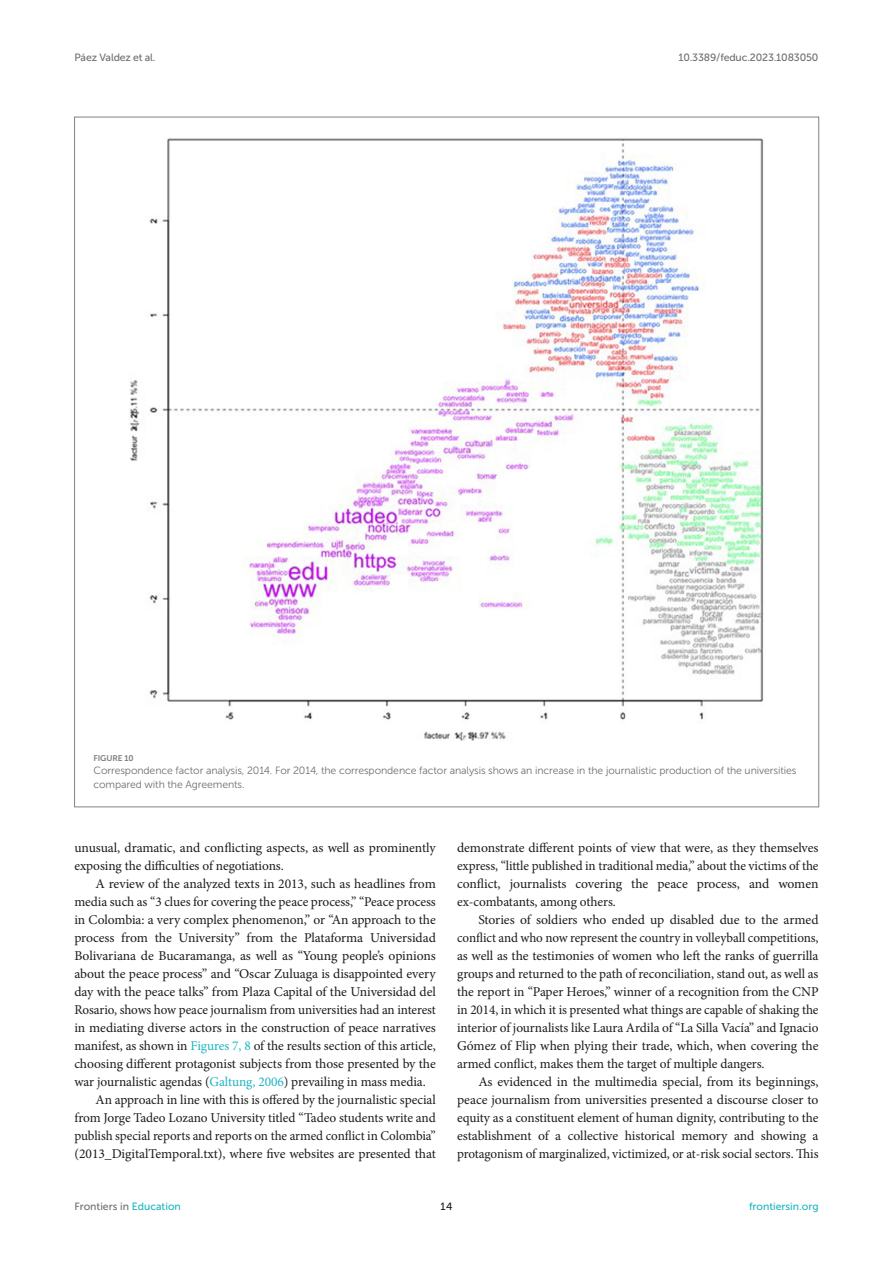
<style>
.page{position:relative;width:893px;height:1263px;background:#fff}
.page>*{position:absolute;margin:0;border:0;box-sizing:border-box;transform-origin:0 0}
.TEXT{font:13.5px/18px "Minion Pro";letter-spacing:-.005em;color:#1b1c1b;text-align:justify}
.FIG_LEG{font:10.5px/13.5px "Museo Sans 300";letter-spacing:-.01em;color:#706f70}
.t1{font:10.5px "Museo Sans 500";letter-spacing:-.015em;color:#706f70}
.t2{font:10.5px "Museo Sans 500";color:#1db5c3}
.t3{font:10.5px "Museo Sans 500";color:#1b1c1b}
.FIG_HD{font:8.25px "Museo Sans 700";letter-spacing:-.01em;color:#7e7f7f}
.s1{color:#1db5c3}
</style>
<div class="page">
<img style="left:129px;top:138px;width:635px;height:603px">
<p class="t1" style="left:74px;top:51px;width:83px">Páez Valdez et al.</p>
<p class="t1" style="left:678px;top:51px;width:142px">10.3389/feduc.2023.1083050</p>
<p class="FIG_HD" style="left:94px;top:753px;width:42px">FIGURE 10</p>
<p class="FIG_LEG" style="left:94px;top:764px;width:704px">Correspondence factor analysis, 2014. For 2014, the correspondence factor analysis shows an increase in the journalistic production of the universities compared with the Agreements.</p>
<p class="TEXT" style="left:74px;top:839px;width:363px">unusual, dramatic, and conflicting aspects, as well as prominently exposing the difficulties of negotiations.</p>
<p class="TEXT" style="left:74px;top:875px;width:363px;text-indent:21px">A review of the analyzed texts in 2013, such as headlines from media such as “3 clues for covering the peace process,” “Peace process in Colombia: a very complex phenomenon,” or “An approach to the process from the University” from the Plataforma Universidad Bolivariana de Bucaramanga, as well as “Young people’s opinions about the peace process” and “Oscar Zuluaga is disappointed every day with the peace talks” from Plaza Capital of the Universidad del Rosario, shows how peace journalism from universities had an interest in mediating diverse actors in the construction of peace narratives manifest, as shown in <span class="s1">Figures 7, 8</span> of the results section of this article, choosing different protagonist subjects from those presented by the war journalistic agendas (<span class="s1">Galtung, 2006</span>) prevailing in mass media.</p>
<p class="TEXT" style="left:74px;top:1091px;width:363px;text-indent:21px">An approach in line with this is offered by the journalistic special from Jorge Tadeo Lozano University titled “Tadeo students write and publish special reports and reports on the armed conflict in Colombia” (2013_DigitalTemporal.txt), where five websites are presented that</p>
<p class="TEXT" style="left:457px;top:839px;width:363px">demonstrate different points of view that were, as they themselves express, “little published in traditional media,” about the victims of the conflict, journalists covering the peace process, and women ex-combatants, among others.</p>
<p class="TEXT" style="left:457px;top:911px;width:363px;text-indent:21px">Stories of soldiers who ended up disabled due to the armed conflict and who now represent the country in volleyball competitions, as well as the testimonies of women who left the ranks of guerrilla groups and returned to the path of reconciliation, stand out, as well as the report in “Paper Heroes,” winner of a recognition from the CNP in 2014, in which it is presented what things are capable of shaking the interior of journalists like Laura Ardila of “La Silla Vacía” and Ignacio Gómez of Flip when plying their trade, which, when covering the armed conflict, makes them the target of multiple dangers.</p>
<p class="TEXT" style="left:457px;top:1073px;width:363px;text-indent:21px">As evidenced in the multimedia special, from its beginnings, peace journalism from universities presented a discourse closer to equity as a constituent element of human dignity, contributing to the establishment of a collective historical memory and showing a protagonism of marginalized, victimized, or at-risk social sectors. This</p>
<p class="t1" style="left:74px;top:1200px;width:108px">Frontiers in <span class="s1">Education</span></p>
<p class="t3" style="left:441px;top:1200px;width:13px">14</p>
<p class="t2" style="left:749px;top:1200px;width:71px">frontiersin.org</p>
</div>
